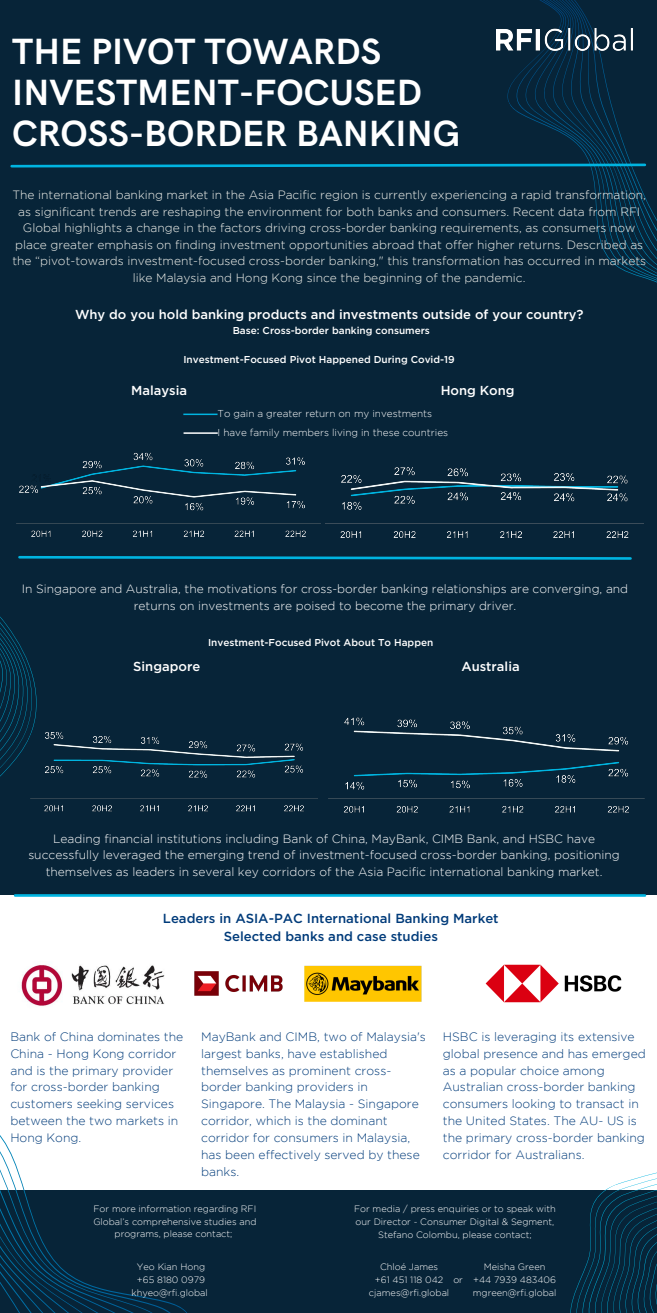
<style>
.page{position:relative;width:657px;height:1313px;background:#fff}
.page>*{position:absolute;margin:0;border:0;box-sizing:border-box;transform-origin:0 0}
.t1{font:700 36.6px/40.9px "HK Grotesk";color:#fff}
.t2{font:500 13.15px "Gotham";color:#003b7a}
.t3{font:500 13px "Gotham";color:#fff}
.t4{font:300 12.15px/16.9px "Gotham";color:#003b7a}
.t5{font:300 12px/16.5px "Gotham";color:#f5f5ef;text-align:center}
.t6{font:300 12px/16.5px "Gotham";color:#fff;text-align:center}
.t7{font:500 10px "Gotham";color:#fff}
.t8{font:300 10px "Gotham";color:#fff}
.t9{font:300 9.25px/12.8px "Gotham";color:#fff;text-align:center}
</style>
<div class="page">
<div style="left:0;top:0;width:656px;height:1312px;background:#072438"></div>
<svg style="left:496px;top:0;width:160px;height:282px"></svg>
<svg style="left:10px;top:162px;width:637px;height:7px"></svg>
<div style="left:0;top:895px;width:656px;height:315px;background:#fff"></div>
<div style="left:0;top:1190px;width:656px;height:118px;background:#072438"></div>
<svg style="left:0;top:1135px;width:186px;height:177px"></svg>
<svg style="left:0;top:555px;width:632px;height:342px"></svg>
<svg style="left:570px;top:1172px;width:86px;height:140px"></svg>
<img style="left:16px;top:452px;width:296px;height:85px">
<img style="left:312px;top:467px;width:332px;height:71px">
<img style="left:16px;top:695px;width:301px;height:118px">
<img style="left:328px;top:685px;width:317px;height:127px">
<hr style="left:15px;top:894px;width:629px;height:2px;background:#00b4e0">
<img style="left:21px;top:965px;width:144px;height:41px">
<img style="left:304px;top:965px;width:118px;height:37px">
<img style="left:485px;top:964px;width:137px;height:39px">
<img style="left:194px;top:971px;width:89px;height:25px">
<img style="left:496px;top:29px;width:135px;height:21px">
<hr style="left:183px;top:413px;width:34px;height:2px;background:#00b4e0">
<hr style="left:183px;top:432px;width:35px;height:2px;background:#fff">
<p class="t1" style="left:12px;top:32px;width:449px">THE PIVOT TOWARDS<br>INVESTMENT-FOCUSED<br>CROSS-BORDER BANKING</p>
<p class="t5" style="left:12px;top:187px;width:635px">The international banking market in the Asia Pacific region is currently experiencing a rapid transformation, as significant trends are reshaping the environment for both banks and consumers. Recent data from RFI Global highlights a change in the factors driving cross-border banking requirements, as consumers now place greater emphasis on finding investment opportunities abroad that offer higher returns. Described as the “pivot-towards investment-focused cross-border banking," this transformation has occurred in markets like Malaysia and Hong Kong since the beginning of the pandemic.</p>
<p class="t3" style="left:75px;top:309px;width:510px">Why do you hold banking products and investments outside of your country?</p>
<p class="t7" style="left:232px;top:326px;width:199px">Base: Cross-border banking consumers</p>
<p class="t7" style="left:183px;top:355px;width:273px">Investment-Focused Pivot Happened During Covid-19</p>
<p class="t3" style="left:131px;top:384px;width:57px">Malaysia</p>
<p class="t3" style="left:440px;top:384px;width:75px">Hong Kong</p>
<p class="t8" style="left:217px;top:409px;width:216px">To gain a greater return on my investments</p>
<p class="t8" style="left:217px;top:428px;width:232px">I have family members living in these countries</p>
<p class="t6" style="left:22px;top:582px;width:607px">In Singapore and Australia, the motivations for cross-border banking relationships are converging, and returns on investments are poised to become the primary driver.</p>
<p class="t7" style="left:208px;top:638px;width:226px">Investment-Focused Pivot About To Happen</p>
<p class="t3" style="left:133px;top:661px;width:68px">Singapore</p>
<p class="t3" style="left:461px;top:661px;width:60px">Australia</p>
<p class="t6" style="left:28px;top:831px;width:592px">Leading financial institutions including Bank of China, MayBank, CIMB Bank, and HSBC have successfully leveraged the emerging trend of investment-focused cross-border banking, positioning themselves as leaders in several key corridors of the Asia Pacific international banking market.</p>
<p class="t2" style="left:163px;top:912px;width:337px">Leaders in ASIA-PAC International Banking Market</p>
<p class="t2" style="left:223px;top:930px;width:216px">Selected banks and case studies</p>
<p class="t4" style="left:10px;top:1028px;width:174px">Bank of China dominates the<br>China - Hong Kong corridor and is the primary provider for cross-border banking customers seeking services between the two markets in<br>Hong Kong.</p>
<p class="t4" style="left:201px;top:1028px;width:226px">MayBank and CIMB, two of Malaysia's largest banks, have established themselves as prominent cross&shy;border banking providers in<br>Singapore. The Malaysia - Singapore corridor, which is the dominant corridor for consumers in Malaysia, has been effectively served by these banks.</p>
<p class="t4" style="left:442px;top:1028px;width:204px">HSBC is leveraging its extensive global presence and has emerged as a popular choice among<br>Australian cross-border banking consumers looking to transact in the United States. The AU- US is the primary cross-border banking corridor for Australians.</p>
<p class="t9" style="left:93px;top:1202px;width:164px">For more information regarding RFI<br>Global’s comprehensive studies and programs, please contact;</p>
<p class="t9" style="left:354px;top:1203px;width:203px">For media / press enquiries or to speak with our Director - Consumer Digital &amp; Segment,<br>Stefano Colombu, please contact;</p>
<p class="t9" style="left:380px;top:1261px;width:60px">Chloé James</p>
<p class="t9" style="left:374px;top:1273px;width:70px">+61 451 118 042</p>
<p class="t9" style="left:368px;top:1286px;width:82px">cjames@rfi.global</p>
<p class="t9" style="left:483px;top:1261px;width:63px">Meisha Green</p>
<p class="t9" style="left:473px;top:1273px;width:84px">+44 7939 483406</p>
<p class="t9" style="left:472px;top:1286px;width:85px">mgreen@rfi.global</p>
<p class="t9" style="left:137px;top:1261px;width:70px">Yeo Kian Hong</p>
<p class="t9" style="left:137px;top:1273px;width:70px">+65 8180 0979</p>
<p class="t9" style="left:131px;top:1286px;width:78px">khyeo@rfi.global</p>
<p class="t9" style="left:453px;top:1273px;width:11px">or</p>
</div>
